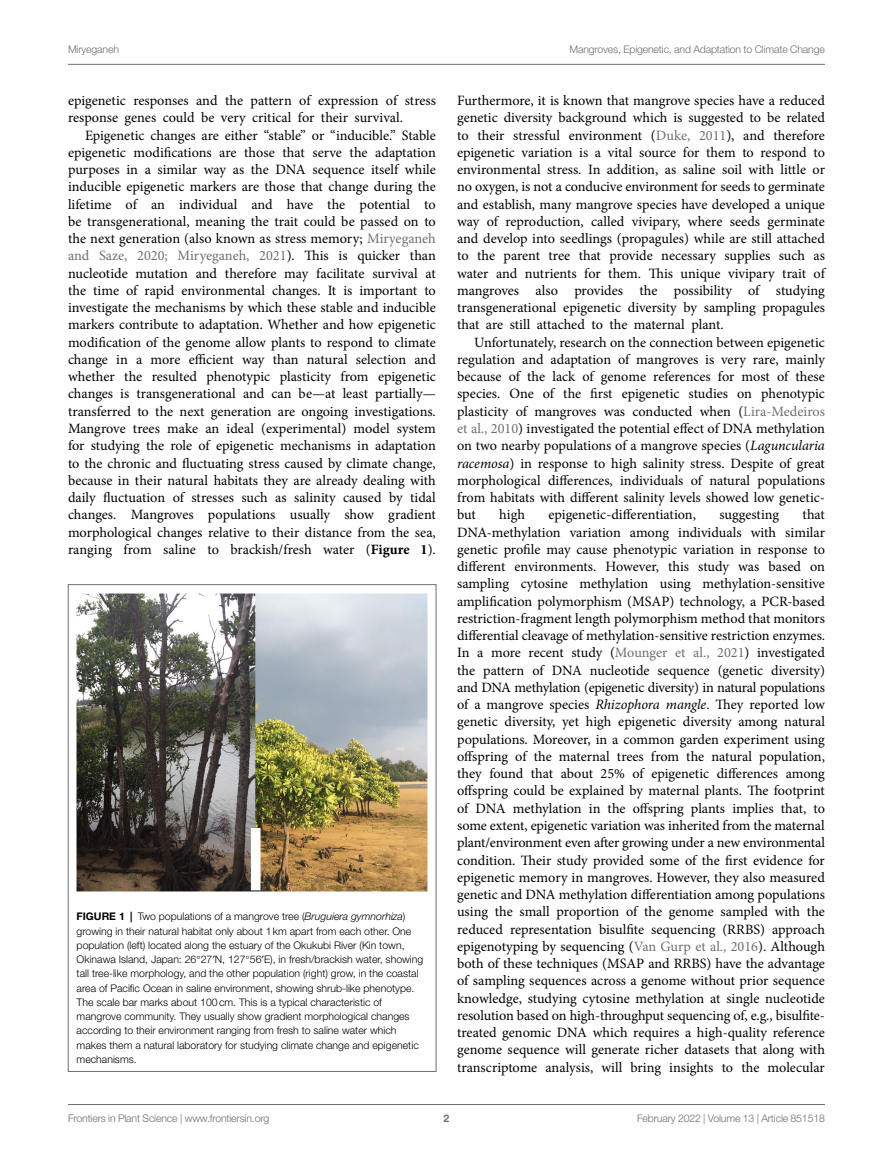
<style>
.page{position:relative;width:893px;height:1170px;background:#fff}
.page>*{position:absolute;margin:0;border:0;box-sizing:border-box;transform-origin:0 0}
.TEXT{font:14.25px/17.2px "Minion Pro";color:#000;text-align:justify}
.TEXT_FLUSH{font:14.25px/17.2px "Minion Pro";color:#000}
.FIG_LEG{font:300 10.5px/14.2px "Helvetica Neue LT Std";color:#000}
.t1{font:300 10.5px "Helvetica Neue LT Std";letter-spacing:-.015em;color:#6d6e71}
.t2{font:700 10.5px "Helvetica Neue LT Std";color:#6d6e71}
.s1{color:#6d6e71}
.s2{font-weight:700}
.s3{font-style:italic}
.s4{font-family:"STIX General";font-weight:400}
.s5{font-family:"Gentium Plus";font-weight:400}
</style>
<div class="page">
<hr style="left:68px;top:64px;width:757px;height:1px;background:#6d6e71">
<hr style="left:68px;top:1104px;width:757px;height:1px;background:#6d6e71">
<img style="left:77px;top:593px;width:351px;height:298px">
<p class="t1" style="left:68px;top:42px;width:52px">Miryeganeh</p>
<p class="t1" style="left:569px;top:42px;width:257px">Mangroves, Epigenetic, and Adaptation to Climate Change</p>
<p class="TEXT_FLUSH" style="left:68px;top:92px;width:369px">epigenetic responses and the pattern of expression of stress response genes could be very critical for their survival.</p>
<p class="TEXT" style="left:68px;top:126px;width:369px;text-indent:17px">Epigenetic changes are either “stable” or “inducible.” Stable epigenetic modifications are those that serve the adaptation purposes in a similar way as the DNA sequence itself while inducible epigenetic markers are those that change during the lifetime of an individual and have the potential to be transgenerational, meaning the trait could be passed on to the next generation (also known as stress memory; <span class="s1">Miryeganeh and Saze, 2020; Miryeganeh, 2021</span>). This is quicker than nucleotide mutation and therefore may facilitate survival at the time of rapid environmental changes. It is important to investigate the mechanisms by which these stable and inducible markers contribute to adaptation. Whether and how epigenetic modification of the genome allow plants to respond to climate change in a more efficient way than natural selection and whether the resulted phenotypic plasticity from epigenetic changes is transgenerational and can be—at least partially— transferred to the next generation are ongoing investigations.<br>Mangrove trees make an ideal (experimental) model system for studying the role of epigenetic mechanisms in adaptation to the chronic and fluctuating stress caused by climate change, because in their natural habitats they are already dealing with daily fluctuation of stresses such as salinity caused by tidal changes. Mangroves populations usually show gradient morphological changes relative to their distance from the sea, ranging from saline to brackish/fresh water (<span class="s2">Figure 1</span>).</p>
<p class="FIG_LEG" style="left:77px;top:909px;width:348px"><span class="s2">FIGURE 1 |</span> Two populations of a mangrove tree (<span class="s3">Bruguiera gymnorhiza</span>) growing in their natural habitat only about 1km apart from each other. One population (left) located along the estuary of the Okukubi River (Kin town, Okinawa Island, Japan: 26<span class="s4">°</span>27<span class="s5">′</span>N, 127<span class="s4">°</span>56<span class="s5">′</span>E), in fresh/brackish water, showing tall tree-like morphology, and the other population (right) grow, in the coastal area of Pacific Ocean in saline environment, showing shrub-like phenotype.<br>The scale bar marks about 100cm. This is a typical characteristic of mangrove community. They usually show gradient morphological changes according to their environment ranging from fresh to saline water which makes them a natural laboratory for studying climate change and epigenetic mechanisms.</p>
<p class="TEXT" style="left:457px;top:92px;width:369px">Furthermore, it is known that mangrove species have a reduced genetic diversity background which is suggested to be related to their stressful environment (<span class="s1">Duke, 2011</span>), and therefore epigenetic variation is a vital source for them to respond to environmental stress. In addition, as saline soil with little or no oxygen, is not a conducive environment for seeds to germinate and establish, many mangrove species have developed a unique way of reproduction, called vivipary, where seeds germinate and develop into seedlings (propagules) while are still attached to the parent tree that provide necessary supplies such as water and nutrients for them. This unique vivipary trait of mangroves also provides the possibility of studying transgenerational epigenetic diversity by sampling propagules that are still attached to the maternal plant.</p>
<p class="TEXT" style="left:457px;top:333px;width:369px;text-indent:17px">Unfortunately, research on the connection between epigenetic regulation and adaptation of mangroves is very rare, mainly because of the lack of genome references for most of these species. One of the first epigenetic studies on phenotypic plasticity of mangroves was conducted when (<span class="s1">Lira-Medeiros et al., 2010</span>) investigated the potential effect of DNA methylation on two nearby populations of a mangrove species (<span class="s3">Laguncularia racemosa</span>) in response to high salinity stress. Despite of great morphological differences, individuals of natural populations from habitats with different salinity levels showed low genetic&shy;but</p>
<p class="TEXT" style="left:457px;top:506px;width:369px;text-indent:345px">that DNA-methylation variation among individuals with similar genetic profile may cause phenotypic variation in response to different environments. However, this study was based on sampling cytosine methylation using methylation-sensitive amplification polymorphism (MSAP) technology, a PCR-based restriction-fragment length polymorphism method that monitors differential cleavage of methylation-sensitive restriction enzymes.<br>In a more recent study (<span class="s1">Mounger et al., 2021</span>) investigated the pattern of DNA nucleotide sequence (genetic diversity) and DNA methylation (epigenetic diversity) in natural populations of a mangrove species <span class="s3">Rhizophora mangle</span>. They reported low genetic diversity, yet high epigenetic diversity among natural populations. Moreover, in a common garden experiment using offspring of the maternal trees from the natural population, they found that about 25% of epigenetic differences among offspring could be explained by maternal plants. The footprint of DNA methylation in the offspring plants implies that, to some extent, epigenetic variation was inherited from the maternal plant/environment even after growing under a new environmental condition. Their study provided some of the first evidence for epigenetic memory in mangroves. However, they also measured genetic and DNA methylation differentiation among populations using the small proportion of the genome sampled with the reduced representation bisulfite sequencing (RRBS) approach epigenotyping by sequencing (<span class="s1">Van Gurp et al., 2016</span>). Although both of these techniques (MSAP and RRBS) have the advantage of sampling sequences across a genome without prior sequence knowledge, studying cytosine methylation at single nucleotide resolution based on high-throughput sequencing of, e.g., bisulfite&shy;treated genomic DNA which requires a high-quality reference genome sequence will generate richer datasets that along with transcriptome analysis, will bring insights to the molecular</p>
<p class="TEXT" style="left:499px;top:506px;width:27px">high</p>
<p class="TEXT" style="left:548px;top:506px;width:149px">epigenetic-differentiation,</p>
<p class="TEXT" style="left:719px;top:506px;width:61px">suggesting</p>
<p class="t1" style="left:68px;top:1111px;width:203px">Frontiers in Plant Science | www.frontiersin.org</p>
<p class="t2" style="left:444px;top:1111px;width:7px">2</p>
<p class="t1" style="left:637px;top:1111px;width:189px">February 2022 | Volume 13 | Article 851518</p>
</div>
